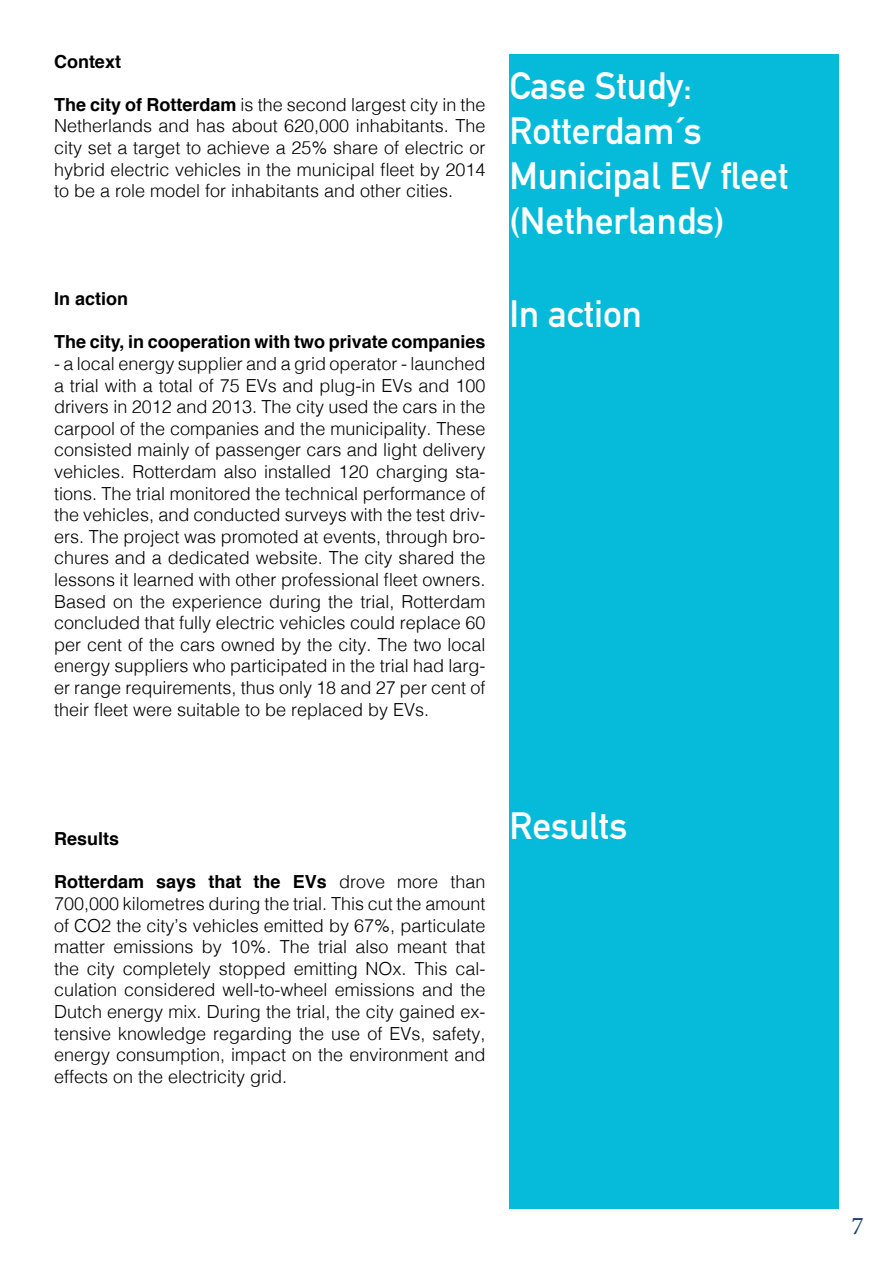
<style>
.page{position:relative;width:893px;height:1263px;background:#fff}
.page>*{position:absolute;margin:0;border:0;box-sizing:border-box;transform-origin:0 0}
.t1{font:700 37.5px/45px "DIN Alternate";color:#fff}
.t2{font:25.5px "Minion Pro";color:#1b3f73}
.t3{font:300 18px/21.6px "Helvetica";color:#000;text-align:justify}
.t4{font:700 18px "Helvetica";color:#000}
.s1{font-weight:700}
</style>
<div class="page">
<div style="left:509px;top:54px;width:330px;height:1155px;background:#06bbda"></div>
<p class="t4" style="left:54px;top:47px;width:68px">Context</p>
<p class="t3" style="left:54px;top:92px;width:433px"><span class="s1">The city of Rotterdam</span> is the second largest city in the Netherlands and has about 620,000 inhabitants. The city set a target to achieve a 25% share of electric or hybrid electric vehicles in the municipal fleet by 2014 to be a role model for inhabitants and other cities.</p>
<p class="t4" style="left:54px;top:284px;width:76px">In action</p>
<p class="t4" style="left:54px;top:327px;width:433px">The city, in cooperation with two private companies</p>
<p class="t3" style="left:54px;top:351px;width:433px">- a local energy supplier and a grid operator - launched a trial with a total of 75 EVs and plug-in EVs and 100 drivers in 2012 and 2013. The city used the cars in the carpool of the companies and the municipality. These consisted mainly of passenger cars and light delivery vehicles. Rotterdam also installed 120 charging sta&shy;tions. The trial monitored the technical performance of the vehicles, and conducted surveys with the test driv&shy;ers. The project was promoted at events, through bro&shy;chures and a dedicated website. The city shared the lessons it learned with other professional fleet owners.<br>Based on the experience during the trial, Rotterdam concluded that fully electric vehicles could replace 60 per cent of the cars owned by the city. The two local energy suppliers who participated in the trial had larg&shy;er range requirements, thus only 18 and 27 per cent of their fleet were suitable to be replaced by EVs.</p>
<h1 class="t1" style="left:509px;top:61px;width:280px">Case Study:<br>Rotterdam´s<br>Municipal EV fleet (Netherlands)</h1>
<h1 class="t1" style="left:509px;top:289px;width:134px">In action</h1>
<p class="t4" style="left:54px;top:824px;width:67px">Results</p>
<p class="t3" style="left:54px;top:870px;width:433px"><span class="s1">Rotterdam says that the EVs</span> drove more than 700,000 kilometres during the trial. This cut the amount of CO2 the city’s vehicles emitted by 67%, particulate matter emissions by 10%. The trial also meant that the city completely stopped emitting NOx. This cal&shy;culation considered well-to-wheel emissions and the Dutch energy mix. During the trial, the city gained ex&shy;tensive knowledge regarding the use of EVs, safety, energy consumption, impact on the environment and effects on the electricity grid.</p>
<h1 class="t1" style="left:509px;top:801px;width:119px">Results</h1>
<h2 class="t2" style="left:851px;top:1208px;width:14px">7</h2>
</div>
